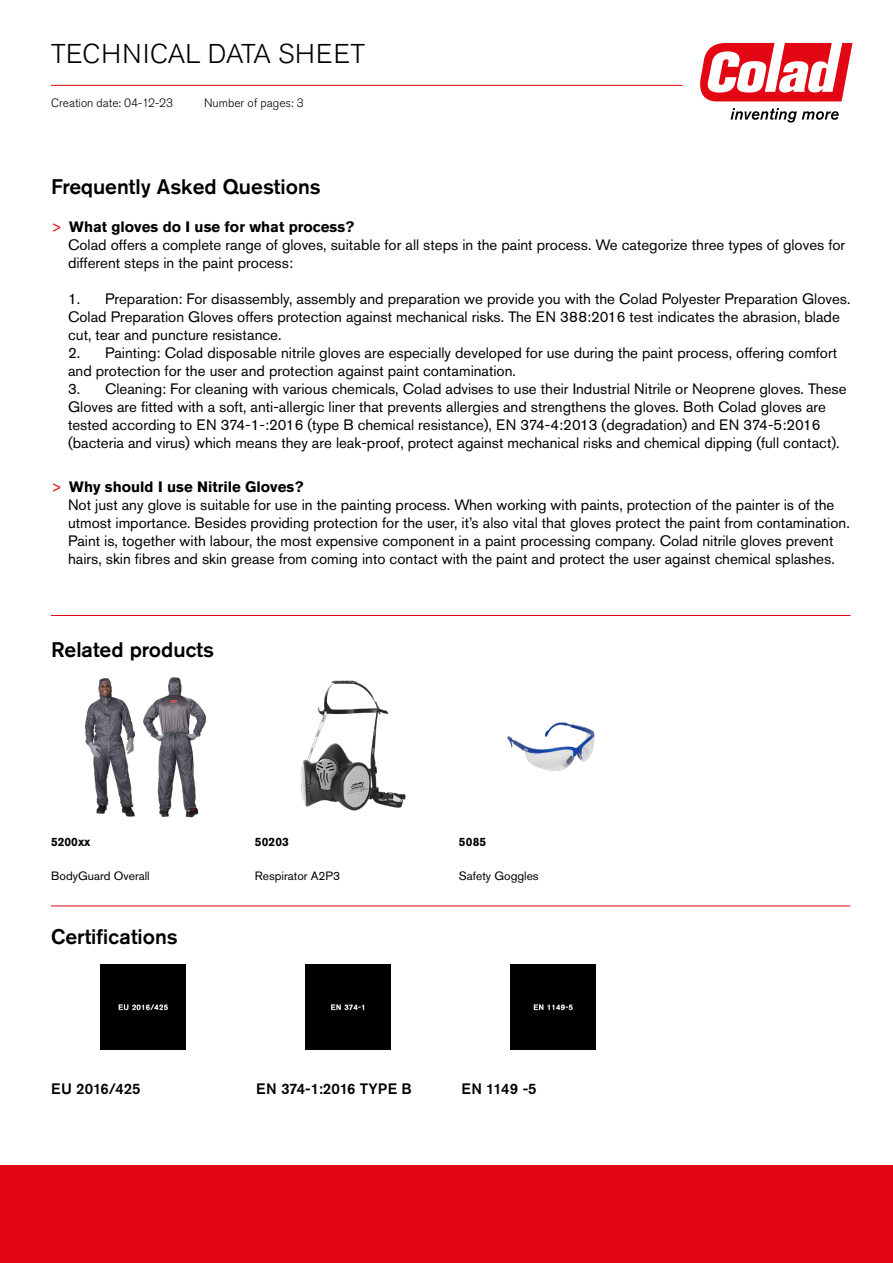
<style>
.page{position:relative;width:893px;height:1263px;background:#fff}
.page>*{position:absolute;margin:0;border:0;box-sizing:border-box;transform-origin:0 0}
.t1{font:300 27px "Akzidenz Grotesk Pro";letter-spacing:.01em;color:#000}
.t2{font:500 21px "Akzidenz Grotesk Pro";color:#000}
.t3{font:15px/18px "Akzidenz Grotesk Pro";color:#000}
.t4{font:500 15px "Akzidenz Grotesk Pro";color:#000}
.t5{font:12px "Akzidenz Grotesk Pro";color:#000}
.t6{font:300 12px "Akzidenz Grotesk Pro";color:#000}
.t7{font:700 12px "Akzidenz Grotesk Pro";color:#000}
.s1{color:#e30613}
.s2{font-weight:700}
</style>
<div class="page">
<svg style="left:700px;top:43px;width:152px;height:58px"></svg>
<svg style="left:731px;top:108px;width:108px;height:15px"></svg>
<hr style="left:51px;top:85px;width:631px;height:1px;background:#e30613">
<div style="left:0;top:1165px;width:893px;height:98px;background:#e30613"></div>
<hr style="left:51px;top:615px;width:799px;height:1px;background:#e30613">
<img style="left:84px;top:677px;width:123px;height:141px">
<img style="left:300px;top:680px;width:106px;height:131px">
<img style="left:507px;top:722px;width:88px;height:49px">
<hr style="left:51px;top:906px;width:799px;height:1px;background:#e30613">
<div style="left:100px;top:964px;width:85px;height:85px;background:#000"></div>
<div style="left:306px;top:964px;width:85px;height:85px;background:#000"></div>
<div style="left:511px;top:964px;width:85px;height:85px;background:#000"></div>
<h1 class="t1" style="left:51px;top:36px;width:316px">TECHNICAL DATA SHEET</h1>
<p class="t6" style="left:204px;top:95px;width:101px">Number of pages: 3</p>
<p class="t6" style="left:51px;top:95px;width:124px">Creation date: 04-12-23</p>
<h2 class="t2" style="left:51px;top:173px;width:271px">Frequently Asked Questions</h2>
<p class="t3" style="left:68px;top:218px;width:779px;text-indent:-17px"><span class="s1">&gt;</span> <span class="s2">What gloves do I use for what process?<br></span>Colad offers a complete range of gloves, suitable for all steps in the paint process. We categorize three types of gloves for different steps in the paint process:</p>
<p class="t3" style="left:68px;top:290px;width:784px">1. Preparation: For disassembly, assembly and preparation we provide you with the Colad Polyester Preparation Gloves.<br>Colad Preparation Gloves offers protection against mechanical risks. The EN 388:2016 test indicates the abrasion, blade cut, tear and puncture resistance.</p>
<p class="t3" style="left:68px;top:344px;width:771px">2. Painting: Colad disposable nitrile gloves are especially developed for use during the paint process, offering comfort and protection for the user and protection against paint contamination.</p>
<p class="t3" style="left:68px;top:380px;width:780px">3. Cleaning: For cleaning with various chemicals, Colad advises to use their Industrial Nitrile or Neoprene gloves. These Gloves are fitted with a soft, anti-allergic liner that prevents allergies and strengthens the gloves. Both Colad gloves are tested according to EN 374-1-:2016 (type B chemical resistance), EN 374-4:2013 (degradation) and EN 374-5:2016 (bacteria and virus) which means they are leak-proof, protect against mechanical risks and chemical dipping (full contact).</p>
<p class="t3" style="left:68px;top:478px;width:783px;text-indent:-17px"><span class="s1">&gt;</span> <span class="s2">Why should I use Nitrile Gloves?<br></span>Not just any glove is suitable for use in the painting process. When working with paints, protection of the painter is of the utmost importance. Besides providing protection for the user, it’s also vital that gloves protect the paint from contamination.<br>Paint is, together with labour, the most expensive component in a paint processing company. Colad nitrile gloves prevent hairs, skin fibres and skin grease from coming into contact with the paint and protect the user against chemical splashes.</p>
<h2 class="t2" style="left:51px;top:636px;width:165px">Related products</h2>
<p class="t7" style="left:51px;top:834px;width:41px">5200xx</p>
<p class="t7" style="left:255px;top:834px;width:35px">50203</p>
<p class="t7" style="left:459px;top:834px;width:29px">5085</p>
<p class="t5" style="left:51px;top:868px;width:100px">BodyGuard Overall</p>
<p class="t5" style="left:255px;top:868px;width:87px">Respirator A2P3</p>
<p class="t5" style="left:459px;top:868px;width:81px">Safety Goggles</p>
<h2 class="t2" style="left:51px;top:923px;width:128px">Certifications</h2>
<p class="t4" style="left:51px;top:1078px;width:91px">EU 2016/425</p>
<p class="t4" style="left:256px;top:1078px;width:157px">EN 374-1:2016 TYPE B</p>
<p class="t4" style="left:461px;top:1078px;width:77px">EN 1149 -5</p>
</div>
